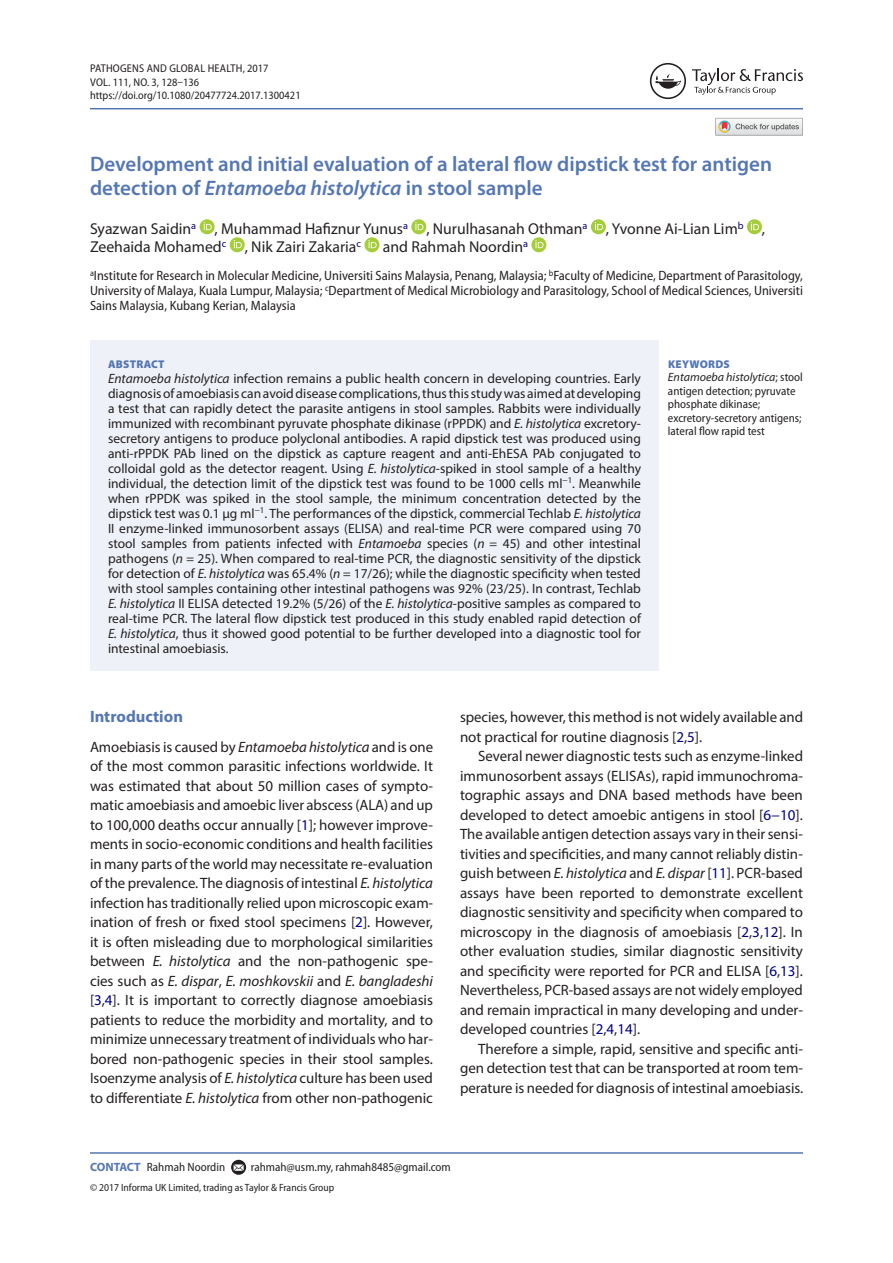
<style>
.page{position:relative;width:893px;height:1263px;background:#fff}
.page>*{position:absolute;margin:0;border:0;box-sizing:border-box;transform-origin:0 0}
.t1{font:600 21px/24px "Myriad Pro";color:#5477b3}
.t2{font:700 16.5px "Myriad Pro";color:#5477b3}
.t3{font:15.75px/18px "Myriad Pro";color:#231f20}
.t4{font:15px/19.5px "Myriad Pro";color:#231f20;text-align:justify}
.t5{font:13.5px/15px "Myriad Pro";color:#231f20;text-align:justify}
.t6{font:semi-condensed 13.5px/15px "Myriad Pro";color:#231f20;text-align:justify}
.t7{font:semi-condensed 12px/13.5px "Myriad Pro";color:#231f20}
.t8{font:semi-condensed 11.25px/13.5px "Myriad Pro";color:#231f20}
.t9{font:900 11.25px "Myriad Pro";letter-spacing:.02em;color:#5477b3}
.t10{font:semi-condensed 10.5px "Myriad Pro";color:#231f20}
.s1{font-style:italic}
.s2{font-style:italic;font-stretch:normal}
.s3{color:#000080}
.s4{font-weight:700;font-stretch:normal;color:#5477b3}
</style>
<div class="page">
<hr style="left:90px;top:108px;width:713px;height:1px;background:#5477b3">
<div style="left:90px;top:341px;width:569px;height:330px;background:#eef1f7"></div>
<svg style="left:200px;top:219px;width:15px;height:15px"></svg>
<svg style="left:204px;top:222px;width:8px;height:8px"></svg>
<svg style="left:411px;top:219px;width:15px;height:15px"></svg>
<svg style="left:415px;top:222px;width:8px;height:8px"></svg>
<div style="left:591px;top:219px;width:15px;height:15px;background:#a5cd39;border-radius:50%"></div>
<svg style="left:595px;top:222px;width:8px;height:8px"></svg>
<svg style="left:747px;top:219px;width:15px;height:15px"></svg>
<svg style="left:751px;top:222px;width:8px;height:8px"></svg>
<svg style="left:230px;top:237px;width:15px;height:15px"></svg>
<svg style="left:234px;top:240px;width:8px;height:8px"></svg>
<svg style="left:364px;top:237px;width:15px;height:15px"></svg>
<svg style="left:368px;top:240px;width:9px;height:8px"></svg>
<svg style="left:531px;top:237px;width:15px;height:15px"></svg>
<svg style="left:535px;top:240px;width:9px;height:8px"></svg>
<hr style="left:90px;top:1152px;width:713px;height:2px;background:#5477b3">
<svg style="left:231px;top:1160px;width:15px;height:15px"></svg>
<svg style="left:234px;top:1164px;width:10px;height:7px"></svg>
<svg style="left:692px;top:69px;width:111px;height:26px"></svg>
<svg style="left:650px;top:63px;width:36px;height:36px"></svg>
<svg style="left:715px;top:118px;width:88px;height:17px"></svg>
<p class="t8" style="left:90px;top:62px;width:212px">Pathogens and Global Health, 2017<br>VOL. 111, NO. 3, 128–136 https://doi.org/10.1080/20477724.2017.1300421</p>
<h1 class="t1" style="left:90px;top:151px;width:683px">Development and initial evaluation of a lateral flow dipstick test for antigen detection of <span class="s1">Entamoeba histolytica</span> in stool sample</h1>
<p class="t3" style="left:90px;top:220px;width:677px">Syazwan Saidin<sup>a</sup> , Muhammad Hafiznur Yunus<sup>a</sup> , Nurulhasanah Othman<sup>a</sup> , Yvonne Ai-Lian Lim<sup>b</sup> ,<br>Zeehaida Mohamed<sup>c</sup> , Nik Zairi Zakaria<sup>c</sup></p>
<p class="t3" style="left:383px;top:238px;width:147px">and Rahmah Noordin<sup>a</sup></p>
<p class="t6" style="left:90px;top:268px;width:714px"><sup>a</sup>Institute for Research in Molecular Medicine, Universiti Sains Malaysia, Penang, Malaysia; <sup>b</sup>Faculty of Medicine, Department of Parasitology, University of Malaya, Kuala Lumpur, Malaysia; <sup>c</sup>Department of Medical Microbiology and Parasitology, School of Medical Sciences, Universiti Sains Malaysia, Kubang Kerian, Malaysia</p>
<p class="t9" style="left:108px;top:357px;width:58px">ABSTRACT</p>
<p class="t5" style="left:108px;top:370px;width:534px"><span class="s1">Entamoeba histolytica</span> infection remains a public health concern in developing countries. Early diagnosis of amoebiasis can avoid disease complications, thus this study was aimed at developing a test that can rapidly detect the parasite antigens in stool samples. Rabbits were individually immunized with recombinant pyruvate phosphate dikinase (rPPDK) and <span class="s1">E. histolytica</span> excretory&shy;secretory antigens to produce polyclonal antibodies. A rapid dipstick test was produced using anti-rPPDK PAb lined on the dipstick as capture reagent and anti-EhESA PAb conjugated to colloidal gold as the detector reagent. Using <span class="s1">E. histolytica</span>-spiked in stool sample of a healthy individual, the detection limit of the dipstick test was found to be 1000 cells ml<sup>−1</sup>. Meanwhile when rPPDK was spiked in the stool sample, the minimum concentration detected by the dipstick test was 0.1 μg ml<sup>−1</sup>. The performances of the dipstick, commercial Techlab <span class="s1">E. histolytica </span>II enzyme-linked immunosorbent assays (ELISA) and real-time PCR were compared using 70 stool samples from patients infected with <span class="s1">Entamoeba</span> species (<span class="s1">n =</span> 45) and other intestinal pathogens (<span class="s1">n =</span> 25). When compared to real-time PCR, the diagnostic sensitivity of the dipstick for detection of <span class="s1">E. histolytica</span> was 65.4% (<span class="s1">n =</span> 17/26); while the diagnostic specificity when tested with stool samples containing other intestinal pathogens was 92% (23/25). In contrast, Techlab <span class="s1">E. histolytica</span> II ELISA detected 19.2% (5/26) of the <span class="s1">E. histolytica</span>-positive samples as compared to real-time PCR. The lateral flow dipstick test produced in this study enabled rapid detection of <span class="s1">E. histolytica</span>, thus it showed good potential to be further developed into a diagnostic tool for intestinal amoebiasis.</p>
<p class="t9" style="left:668px;top:358px;width:63px">KEYWORDS</p>
<p class="t7" style="left:668px;top:371px;width:136px"><span class="s2">Entamoeba histolytica</span>; stool antigen detection; pyruvate phosphate dikinase; excretory-secretory antigens; lateral flow rapid test</p>
<p class="t2" style="left:90px;top:706px;width:95px">Introduction</p>
<p class="t4" style="left:90px;top:736px;width:345px">Amoebiasis is caused by <span class="s1">Entamoeba histolytica</span> and is one of the most common parasitic infections worldwide. It was estimated that about 50 million cases of sympto&shy;matic amoebiasis and amoebic liver abscess (ALA) and up to 100,000 deaths occur annually [<span class="s3">1</span>]; however improve&shy;ments in socio-economic conditions and health facilities in many parts of the world may necessitate re-evaluation of the prevalence. The diagnosis of intestinal <span class="s1">E. histolytica </span>infection has traditionally relied upon microscopic exam&shy;ination of fresh or fixed stool specimens [<span class="s3">2</span>]. However, it is often misleading due to morphological similarities between <span class="s1">E. histolytica</span> and the non-pathogenic spe&shy;cies such as <span class="s1">E. dispar</span>, <span class="s1">E. moshkovskii</span> and <span class="s1">E. bangladeshi </span>[<span class="s3">3</span>,<span class="s3">4</span>]. It is important to correctly diagnose amoebiasis patients to reduce the morbidity and mortality, and to minimize unnecessary treatment of individuals who har&shy;bored non-pathogenic species in their stool samples.<br>Isoenzyme analysis of <span class="s1">E. histolytica</span> culture has been used to differentiate <span class="s1">E. histolytica</span> from other non-pathogenic</p>
<p class="t4" style="left:460px;top:707px;width:345px">species, however, this method is not widely available and not practical for routine diagnosis [<span class="s3">2</span>,<span class="s3">5</span>].</p>
<p class="t4" style="left:460px;top:746px;width:345px;text-indent:18px">Several newer diagnostic tests such as enzyme-linked immunosorbent assays (ELISAs), rapid immunochroma&shy;tographic assays and DNA based methods have been developed to detect amoebic antigens in stool [<span class="s3">6−10</span>].<br>The available antigen detection assays vary in their sensi&shy;tivities and specificities, and many cannot reliably distin&shy;guish between <span class="s1">E. histolytica</span> and <span class="s1">E. dispar</span> [<span class="s3">11</span>]. PCR-based assays have been reported to demonstrate excellent diagnostic sensitivity and specificity when compared to microscopy in the diagnosis of amoebiasis [<span class="s3">2</span>,<span class="s3">3</span>,<span class="s3">12</span>]. In other evaluation studies, similar diagnostic sensitivity and specificity were reported for PCR and ELISA [<span class="s3">6</span>,<span class="s3">13</span>].<br>Nevertheless, PCR-based assays are not widely employed and remain impractical in many developing and under&shy;developed countries [<span class="s3">2</span>,<span class="s3">4</span>,<span class="s3">14</span>].</p>
<p class="t4" style="left:460px;top:1039px;width:345px;text-indent:18px">Therefore a simple, rapid, sensitive and specific anti&shy;gen detection test that can be transported at room tem&shy;perature is needed for diagnosis of intestinal amoebiasis.</p>
<p class="t7" style="left:90px;top:1160px;width:137px"><span class="s4">CONTACT</span> Rahmah Noordin</p>
<p class="t7" style="left:251px;top:1160px;width:201px">rahmah@usm.my, rahmah8485@gmail.com</p>
<p class="t10" style="left:90px;top:1182px;width:246px">© 2017 Informa UK Limited, trading as Taylor &amp; Francis Group</p>
</div>
